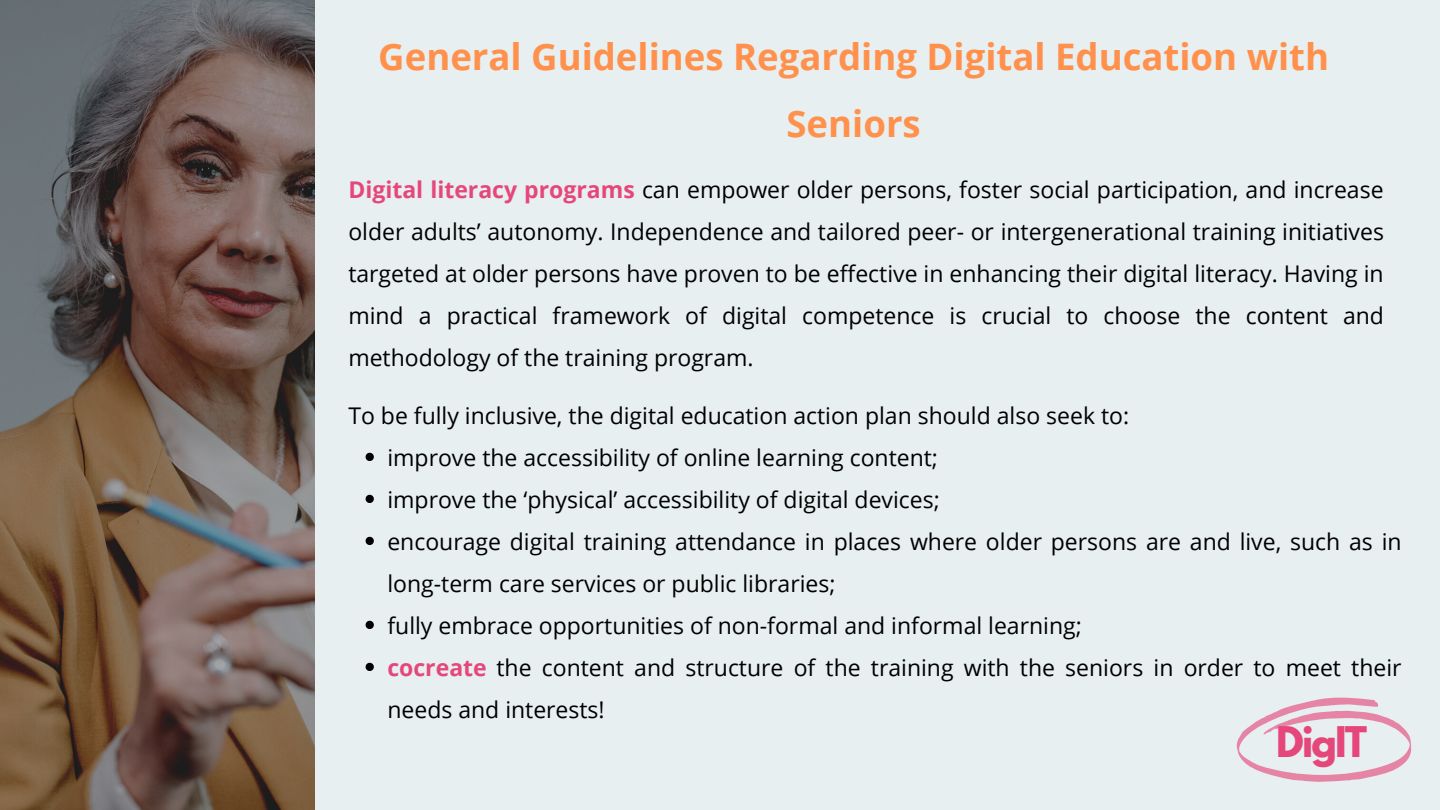
<style>
.page{position:relative;width:1440px;height:810px;background:#e7eff0}
.page>*{position:absolute;margin:0;border:0;box-sizing:border-box;transform-origin:0 0}
.t1{font:700 37.5px "League Spartan";letter-spacing:-.05em;color:#e6477b}
.t2{font:700 36.5px/66.8px "Open Sans";color:#ff914d;text-align:center}
.t3{font:23px/42px "Open Sans";color:#000}
.s1{font-weight:700;color:#e6477b}
</style>
<div class="page">
<img style="left:0;top:0;width:314px;height:810px">
<svg style="left:1236px;top:698px;width:175px;height:84px"></svg>
<svg style="left:366px;top:453px;width:8px;height:8px"></svg>
<svg style="left:366px;top:495px;width:8px;height:8px"></svg>
<svg style="left:366px;top:537px;width:8px;height:8px"></svg>
<svg style="left:366px;top:621px;width:8px;height:8px"></svg>
<svg style="left:366px;top:663px;width:8px;height:8px"></svg>
<h2 class="t2" style="left:378px;top:23px;width:952px">General Guidelines Regarding Digital Education with<br>Seniors</h2>
<p class="t3" style="left:348px;top:168px;width:1037px;text-align:justify"><span class="s1">Digital literacy programs</span> can empower older persons, foster social participation, and increase older adults’ autonomy. Independence and tailored peer- or intergenerational training initiatives targeted at older persons have proven to be effective in enhancing their digital literacy. Having in mind a practical framework of digital competence is crucial to choose the content and methodology of the training program.</p>
<p class="t3" style="left:348px;top:394px;width:782px">To be fully inclusive, the digital education action plan should also seek to:</p>
<p class="t3" style="left:387px;top:436px;width:1016px">improve the accessibility of online learning content;<br>improve the ‘physical’ accessibility of digital devices;<br>encourage digital training attendance in places where older persons are and live, such as in long-term care services or public libraries;<br>fully embrace opportunities of non-formal and informal learning;<br><span class="s1">cocreate</span> the content and structure of the training with the seniors in order to meet their needs and interests!</p>
<h1 class="t1" style="left:1276px;top:723px;width:92px">DigIT</h1>
</div>
